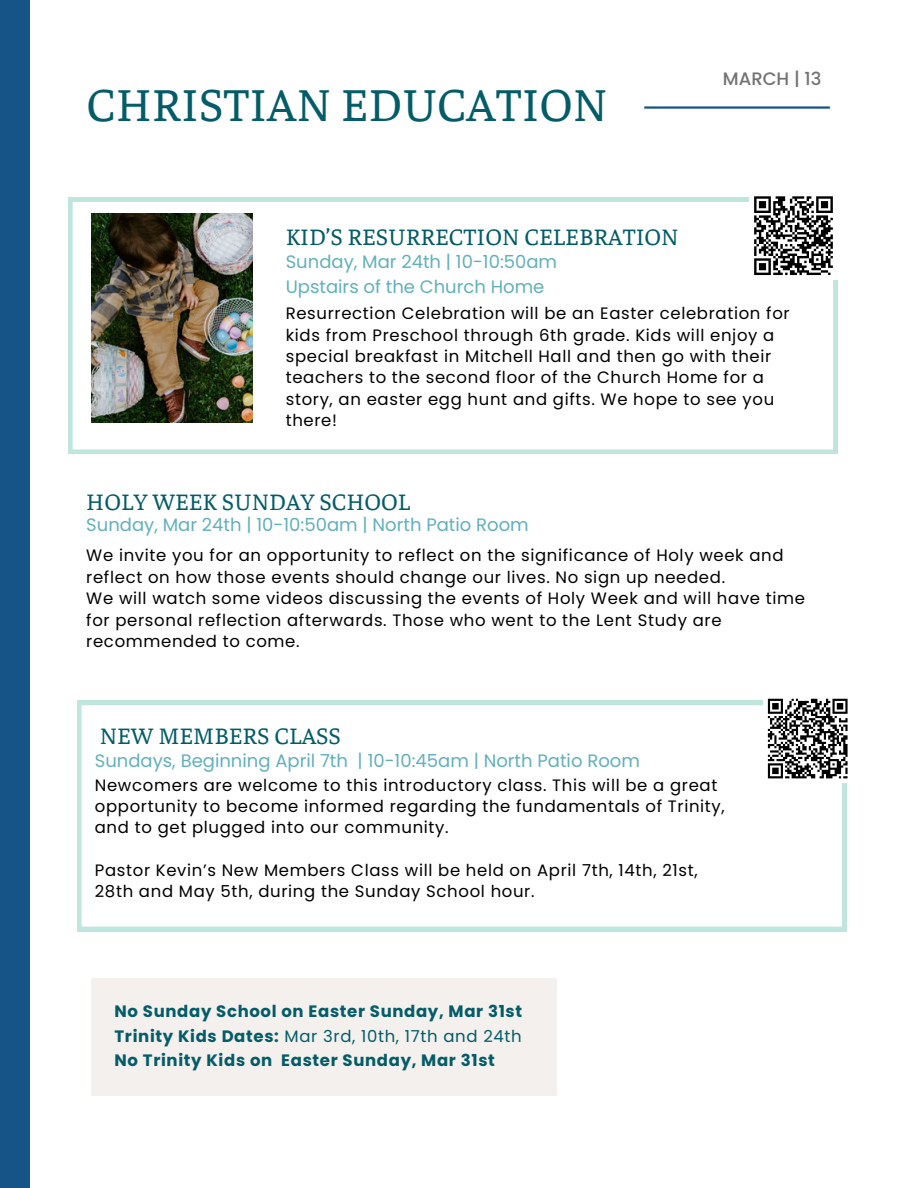
<style>
.page{position:relative;width:918px;height:1188px;background:#fff}
.page>*{position:absolute;margin:0;border:0;box-sizing:border-box;transform-origin:0 0}
.t1{font:48px "Faustina";color:#035c67}
.t2{font:24px "Faustina";color:#035c67}
.t3{font:18px "Poppins";color:#61b0bc}
.t4{font:500 18px "Poppins";color:#737373}
.t5{font:16.5px/21.3px "Poppins";letter-spacing:.04em;color:#000}
.t6{font:700 16.5px "Poppins";letter-spacing:.04em;color:#035c67}
.t7{font:16.5px "Poppins";letter-spacing:.04em;color:#035c67}
.s1{font-weight:700}
</style>
<div class="page">
<hr style="left:644px;top:106px;width:186px;height:3px;background:#165487">
<div style="left:0;top:0;width:30px;height:1188px;background:#165487"></div>
<div style="left:92px;top:978px;width:465px;height:118px;background:#f4f0ed"></div>
<svg style="left:77px;top:701px;width:770px;height:230px"></svg>
<svg style="left:68px;top:198px;width:770px;height:256px"></svg>
<img style="left:92px;top:213px;width:161px;height:209px">
<div style="left:764px;top:694px;width:88px;height:89px;background:#fff"></div>
<svg style="left:767px;top:698px;width:81px;height:81px"></svg>
<div style="left:749px;top:192px;width:89px;height:88px;background:#fff"></div>
<svg style="left:754px;top:196px;width:79px;height:79px"></svg>
<h2 class="t1" style="left:86px;top:71px;width:523px">CHRISTIAN EDUCATION</h2>
<h3 class="t4" style="left:723px;top:66px;width:100px">MARCH | 13</h3>
<p class="t2" style="left:286px;top:220px;width:394px">KID’S RESURRECTION CELEBRATION</p>
<p class="t3" style="left:286px;top:249px;width:273px">Sunday, Mar 24th | 10-10:50am</p>
<h2 class="t3" style="left:286px;top:274px;width:260px">Upstairs of the Church Home</h2>
<p class="t5" style="left:286px;top:303px;width:505px">Resurrection Celebration will be an Easter celebration for kids from Preschool through 6th grade. Kids will enjoy a special breakfast in Mitchell Hall and then go with their teachers to the second floor of the Church Home for a story, an easter egg hunt and gifts. We hope to see you there!</p>
<p class="t2" style="left:86px;top:485px;width:326px">HOLY WEEK SUNDAY SCHOOL</p>
<p class="t3" style="left:86px;top:512px;width:444px">Sunday, Mar 24th | 10-10:50am | North Patio Room</p>
<p class="t5" style="left:86px;top:545px;width:699px">We invite you for an opportunity to reflect on the significance of Holy week and reflect on how those events should change our lives. No sign up needed.</p>
<p class="t5" style="left:86px;top:588px;width:720px">We will watch some videos discussing the events of Holy Week and will have time for personal reflection afterwards. Those who went to the Lent Study are recommended to come.</p>
<p class="t2" style="left:100px;top:719px;width:243px">NEW MEMBERS CLASS</p>
<p class="t3" style="left:95px;top:748px;width:547px">Sundays, Beginning April 7th | 10-10:45am | North Patio Room</p>
<h2 class="t5" style="left:95px;top:774px;width:632px">Newcomers are welcome to this introductory class. This will be a great opportunity to become informed regarding the fundamentals of Trinity, and to get plugged into our community.</h2>
<p class="t5" style="left:95px;top:860px;width:604px">Pastor Kevin’s New Members Class will be held on April 7th, 14th, 21st,<br>28th and May 5th, during the Sunday School hour.</p>
<p class="t6" style="left:115px;top:1000px;width:409px">No Sunday School on Easter Sunday, Mar 31st</p>
<p class="t7" style="left:115px;top:1024px;width:409px"><span class="s1">Trinity Kids Dates:</span> Mar 3rd, 10th, 17th and 24th</p>
<p class="t6" style="left:115px;top:1049px;width:382px">No Trinity Kids on Easter Sunday, Mar 31st</p>
</div>
